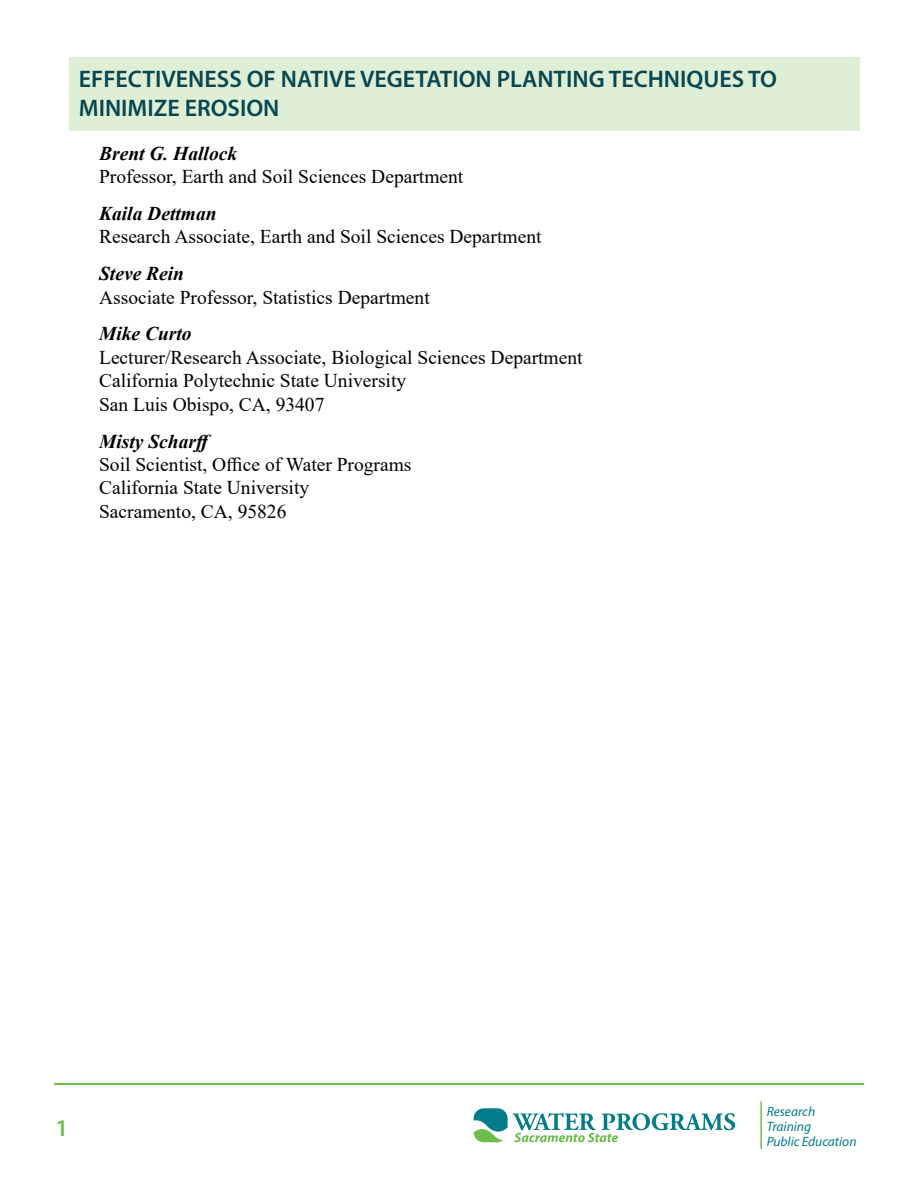
<style>
.page{position:relative;width:918px;height:1188px;background:#fff}
.page>*{position:absolute;margin:0;border:0;box-sizing:border-box;transform-origin:0 0}
.Subhead__highlighted_h2_p1{font:600 24px/28.8px "Myriad Pro";color:#084751}
.t1{font:600 24px "Myriad Pro";color:#6bbe4a}
.basic_p{font:19.5px "Times New Roman";color:#000}
.basic_p-2{font:italic 700 19.5px "Times New Roman";color:#000}
.t2{font:italic 13.5px/15px "Myriad Pro";color:#007c8a}
</style>
<div class="page">
<hr style="left:760px;top:1102px;width:2px;height:47px;background:#6cbe4b">
<svg style="left:474px;top:1108px;width:261px;height:34px"></svg>
<hr style="left:54px;top:1084px;width:810px;height:1px;background:#6ebe4a">
<div style="left:69px;top:57px;width:790px;height:74px;background:#dfefd6"></div>
<p class="Subhead__highlighted_h2_p1" style="left:79px;top:64px;width:700px">EFFECTIVENESS OF NATIVE VEGETATION PLANTING TECHNIQUES TO<br>MINIMIZE EROSION</p>
<p class="basic_p-2" style="left:99px;top:139px;width:140px">Brent G. Hallock</p>
<p class="basic_p" style="left:99px;top:163px;width:366px">Professor, Earth and Soil Sciences Department</p>
<p class="basic_p-2" style="left:99px;top:200px;width:119px">Kaila Dettman</p>
<p class="basic_p" style="left:99px;top:223px;width:444px">Research Associate, Earth and Soil Sciences Department</p>
<p class="basic_p-2" style="left:99px;top:260px;width:87px">Steve Rein</p>
<p class="basic_p" style="left:99px;top:283px;width:332px">Associate Professor, Statistics Department</p>
<p class="basic_p-2" style="left:99px;top:320px;width:94px">Mike Curto</p>
<p class="basic_p" style="left:99px;top:344px;width:485px">Lecturer/Research Associate, Biological Sciences Department</p>
<p class="basic_p" style="left:99px;top:367px;width:309px">California Polytechnic State University</p>
<p class="basic_p" style="left:99px;top:390px;width:227px">San Luis Obispo, CA, 93407</p>
<p class="basic_p-2" style="left:99px;top:427px;width:117px">Misty Scharff</p>
<p class="basic_p" style="left:99px;top:451px;width:314px">Soil Scientist, Office of Water Programs</p>
<p class="basic_p" style="left:99px;top:474px;width:212px">California State University</p>
<p class="basic_p" style="left:99px;top:497px;width:189px">Sacramento, CA, 95826</p>
<p class="t1" style="left:56px;top:1112px;width:14px">1</p>
<p class="t2" style="left:767px;top:1104px;width:91px">Research<br>Training<br>Public Education</p>
</div>
